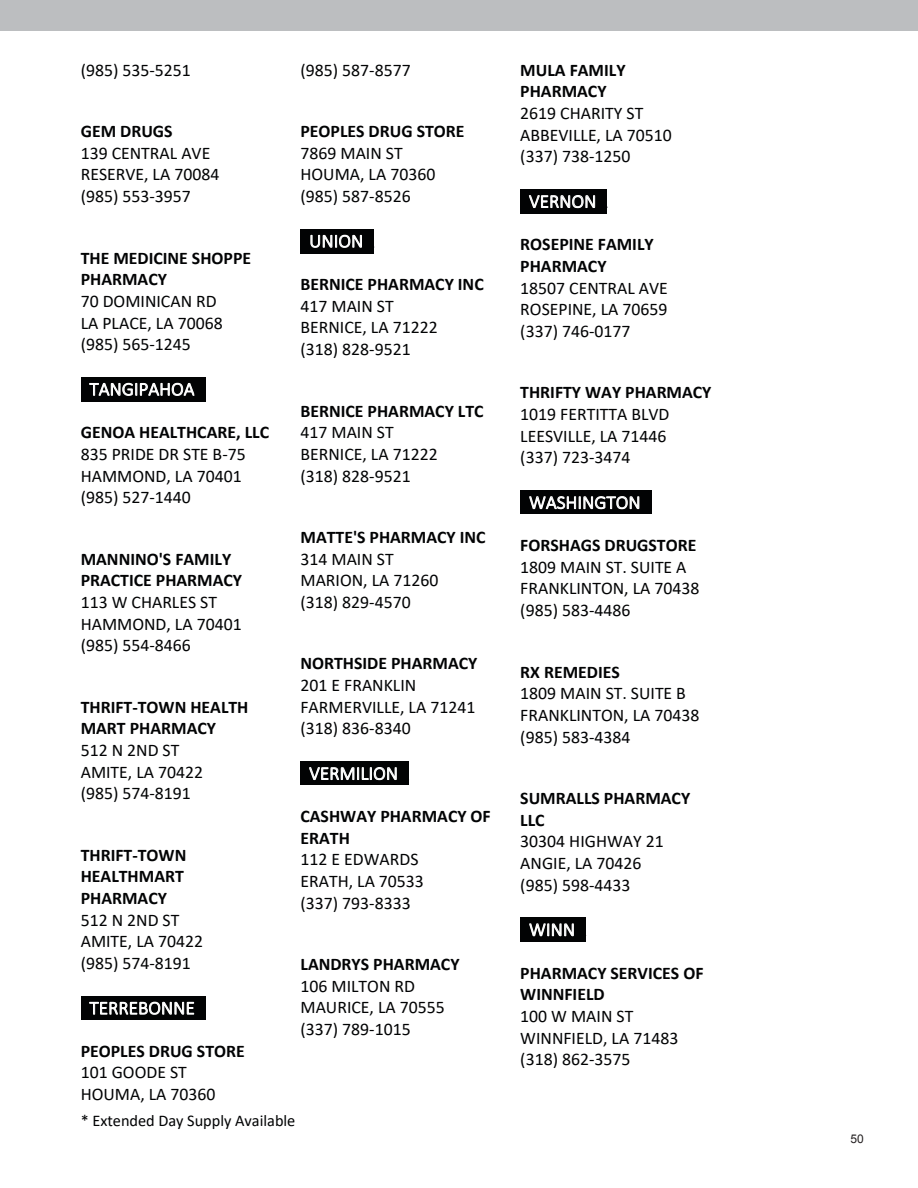
<style>
.page{position:relative;width:918px;height:1188px;background:#fff}
.page>*{position:absolute;margin:0;border:0;box-sizing:border-box;transform-origin:0 0}
.t1{font:300 18.75px "Calibri";color:#fff}
.t2{font:17.7px/21.6px "Calibri";color:#020304}
.t3{font:700 17.7px/21.6px "Calibri";color:#020304}
.t4{font:16.35px "Calibri";color:#020304}
.t5{font:12px "Arial";color:#231f20}
.s1{color:#020304}
</style>
<div class="page">
<div style="left:0;top:0;width:918px;height:30px;background:#bcbec0"></div>
<div style="left:81px;top:377px;width:124px;height:24px;background:#020304"></div>
<div style="left:81px;top:996px;width:125px;height:24px;background:#020304"></div>
<div style="left:301px;top:229px;width:73px;height:24px;background:#020304"></div>
<div style="left:301px;top:761px;width:108px;height:24px;background:#020304"></div>
<div style="left:520px;top:189px;width:87px;height:24px;background:#020304"></div>
<div style="left:520px;top:490px;width:132px;height:24px;background:#020304"></div>
<div style="left:520px;top:918px;width:66px;height:24px;background:#020304"></div>
<p class="t2" style="left:81px;top:59px;width:112px">(985) 535-5251</p>
<p class="t3" style="left:81px;top:120px;width:93px">GEM DRUGS</p>
<p class="t2" style="left:81px;top:142px;width:140px">139 CENTRAL AVE<br>RESERVE, LA 70084 (985) 553-3957</p>
<p class="t3" style="left:81px;top:247px;width:172px">THE MEDICINE SHOPPE<br>PHARMACY</p>
<p class="t2" style="left:81px;top:290px;width:143px">70 DOMINICAN RD<br>LA PLACE, LA 70068 (985) 565-1245</p>
<p class="t1" style="left:89px;top:377px;width:117px">TANGIPAHOA<span class="s1">A</span></p>
<p class="t3" style="left:81px;top:421px;width:190px">GENOA HEALTHCARE, LLC</p>
<p class="t2" style="left:81px;top:443px;width:167px">835 PRIDE DR STE B-75<br>HAMMOND, LA 70401 (985) 527-1440</p>
<p class="t3" style="left:81px;top:548px;width:163px">MANNINO'S FAMILY<br>PRACTICE PHARMACY</p>
<p class="t2" style="left:81px;top:591px;width:163px">113 W CHARLES ST<br>HAMMOND, LA 70401 (985) 554-8466</p>
<p class="t2" style="left:301px;top:59px;width:112px">(985) 587-8577</p>
<p class="t3" style="left:301px;top:120px;width:166px">PEOPLES DRUG STORE</p>
<p class="t2" style="left:301px;top:142px;width:136px">7869 MAIN ST<br>HOUMA, LA 70360 (985) 587-8526</p>
<p class="t1" style="left:309px;top:229px;width:66px">UNION<span class="s1">A</span></p>
<p class="t3" style="left:301px;top:273px;width:185px">BERNICE PHARMACY INC</p>
<p class="t2" style="left:301px;top:295px;width:139px">417 MAIN ST<br>BERNICE, LA 71222 (318) 828-9521</p>
<p class="t3" style="left:301px;top:400px;width:185px">BERNICE PHARMACY LTC</p>
<p class="t2" style="left:301px;top:421px;width:139px">417 MAIN ST<br>BERNICE, LA 71222 (318) 828-9521</p>
<p class="t3" style="left:301px;top:526px;width:187px">MATTE'S PHARMACY INC</p>
<p class="t2" style="left:301px;top:547px;width:139px">314 MAIN ST<br>MARION, LA 71260 (318) 829-4570</p>
<p class="t3" style="left:301px;top:652px;width:178px">NORTHSIDE PHARMACY</p>
<p class="t2" style="left:301px;top:674px;width:176px">201 E FRANKLIN<br>FARMERVILLE, LA 71241 (318) 836-8340</p>
<p class="t1" style="left:309px;top:762px;width:101px">VERMILION<span class="s1">A</span></p>
<p class="t3" style="left:301px;top:805px;width:192px">CASHWAY PHARMACY OF<br>ERATH</p>
<p class="t2" style="left:301px;top:848px;width:125px">112 E EDWARDS<br>ERATH, LA 70533 (337) 793-8333</p>
<p class="t3" style="left:81px;top:696px;width:169px">THRIFT-TOWN HEALTH<br>MART PHARMACY</p>
<p class="t2" style="left:81px;top:739px;width:124px">512 N 2ND ST<br>AMITE, LA 70422 (985) 574-8191</p>
<p class="t3" style="left:81px;top:844px;width:107px">THRIFT-TOWN<br>HEALTHMART<br>PHARMACY</p>
<p class="t2" style="left:81px;top:909px;width:124px">512 N 2ND ST<br>AMITE, LA 70422 (985) 574-8191</p>
<p class="t1" style="left:89px;top:996px;width:118px">TERREBONNE<span class="s1">A</span></p>
<p class="t3" style="left:81px;top:1040px;width:166px">PEOPLES DRUG STORE</p>
<p class="t2" style="left:81px;top:1061px;width:136px">101 GOODE ST<br>HOUMA, LA 70360</p>
<p class="t4" style="left:81px;top:1109px;width:216px">* Extended Day Supply Available</p>
<p class="t3" style="left:301px;top:953px;width:161px">LANDRYS PHARMACY</p>
<p class="t2" style="left:301px;top:975px;width:146px">106 MILTON RD<br>MAURICE, LA 70555 (337) 789-1015</p>
<p class="t3" style="left:520px;top:59px;width:107px">MULA FAMILY<br>PHARMACY</p>
<p class="t2" style="left:520px;top:102px;width:153px">2619 CHARITY ST<br>ABBEVILLE, LA 70510 (337) 738-1250</p>
<p class="t1" style="left:529px;top:190px;width:80px">VERNON<span class="s1">A</span></p>
<p class="t3" style="left:520px;top:233px;width:135px">ROSEPINE FAMILY<br>PHARMACY</p>
<p class="t2" style="left:520px;top:277px;width:149px;text-align:justify">18507 CENTRAL AVE ROSEPINE, LA 70659 (337) 746-0177</p>
<p class="t3" style="left:520px;top:382px;width:193px">THRIFTY WAY PHARMACY</p>
<p class="t2" style="left:520px;top:403px;width:151px">1019 FERTITTA BLVD<br>LEESVILLE, LA 71446 (337) 723-3474</p>
<p class="t1" style="left:529px;top:491px;width:124px">WASHINGTON<span class="s1">A</span></p>
<p class="t3" style="left:520px;top:534px;width:178px">FORSHAGS DRUGSTORE</p>
<p class="t2" style="left:520px;top:556px;width:181px">1809 MAIN ST. SUITE A<br>FRANKLINTON, LA 70438 (985) 583-4486</p>
<p class="t3" style="left:520px;top:661px;width:101px">RX REMEDIES</p>
<p class="t2" style="left:520px;top:682px;width:181px">1809 MAIN ST. SUITE B<br>FRANKLINTON, LA 70438 (985) 583-4384</p>
<p class="t3" style="left:520px;top:787px;width:171px">SUMRALLS PHARMACY<br>LLC</p>
<p class="t2" style="left:520px;top:830px;width:145px">30304 HIGHWAY 21<br>ANGIE, LA 70426 (985) 598-4433</p>
<p class="t1" style="left:529px;top:918px;width:59px">WINN<span class="s1">A</span></p>
<p class="t3" style="left:520px;top:962px;width:185px">PHARMACY SERVICES OF<br>WINNFIELD</p>
<p class="t2" style="left:520px;top:1005px;width:160px">100 W MAIN ST<br>WINNFIELD, LA 71483 (318) 862-3575</p>
<p class="t5" style="left:850px;top:1134px;width:15px">50</p>
</div>
